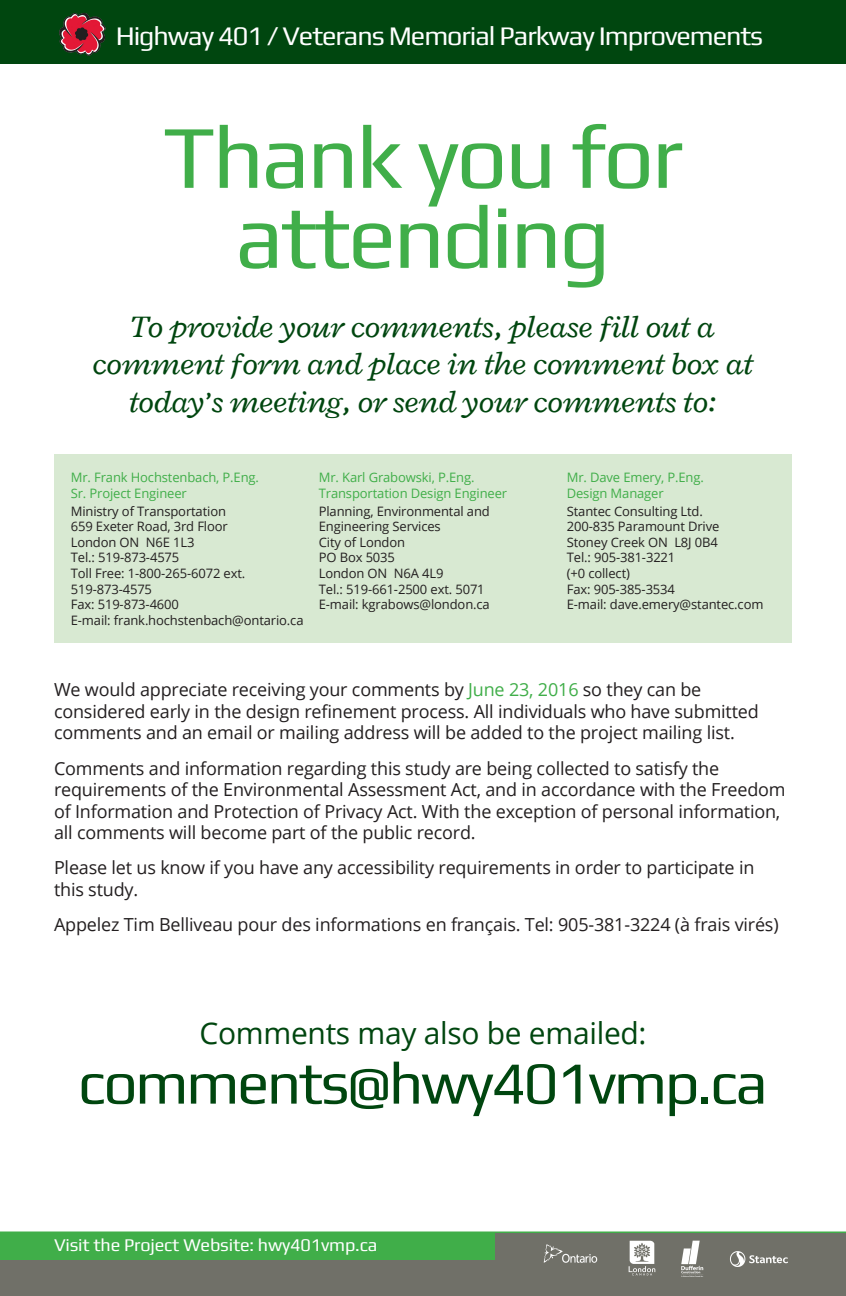
<style>
.page{position:relative;width:846px;height:1296px;background:#fff}
.page>*{position:absolute;margin:0;border:0;box-sizing:border-box;transform-origin:0 0}
.t1{font:90px/80px "Play";letter-spacing:-.03em;color:#40ae49;text-align:center}
.t2{font:60px "Play";letter-spacing:-.04em;color:#00460f}
.t3{font:italic 32.5px/37.5px "Radley";letter-spacing:-.01em;color:#00460f;text-align:center}
.t4{font:30px "Open Sans";letter-spacing:-.01em;color:#00460f}
.t5{font:27px "Play";letter-spacing:-.04em;color:#fff}
.t6{font:18px/21.6px "Open Sans";letter-spacing:-.01em;color:#231f20}
.t7{font:18px "Play";letter-spacing:-.01em;color:#fff}
.t8{font:13px/15.6px "Open Sans";letter-spacing:-.01em;color:#231f20}
.t9{font:13px "Open Sans";letter-spacing:-.01em;color:#40ae49}
.s1{color:#40ae49}
</style>
<div class="page">
<div style="left:0;top:1233px;width:846px;height:63px;background:#707068"></div>
<div style="left:0;top:0;width:846px;height:63px;background:#00460f"></div>
<img style="left:629px;top:1240px;width:26px;height:35px">
<img style="left:543px;top:1244px;width:55px;height:19px">
<img style="left:681px;top:1240px;width:22px;height:37px">
<img style="left:730px;top:1251px;width:58px;height:16px">
<img style="left:59px;top:13px;width:46px;height:43px">
<div style="left:0;top:1233px;width:494px;height:26px;background:#40ae49"></div>
<hr style="left:0;top:1232px;width:846px;height:1px;background:#40ae49">
<div style="left:54px;top:454px;width:738px;height:188px;background:#d8e9d2"></div>
<h3 class="t5" style="left:116px;top:19px;width:649px">Highway 401 / Veterans Memorial Parkway Improvements</h3>
<p class="t1" style="left:163px;top:116px;width:522px">Thank you for attending</p>
<p class="t3" style="left:93px;top:308px;width:662px">To provide your comments, please fill out a comment form and place in the comment box at today’s meeting, or send your comments to:</p>
<p class="t9" style="left:71px;top:469px;width:190px">Mr. Frank Hochstenbach, P.Eng.</p>
<p class="t9" style="left:71px;top:484px;width:118px">Sr. Project Engineer</p>
<p class="t8" style="left:71px;top:503px;width:157px">Ministry of Transportation</p>
<p class="t8" style="left:71px;top:518px;width:159px">659 Exeter Road, 3rd Floor</p>
<p class="t8" style="left:71px;top:534px;width:125px">London ON N6E 1L3</p>
<p class="t8" style="left:71px;top:550px;width:110px">Tel.: 519-873-4575</p>
<p class="t8" style="left:71px;top:565px;width:176px">Toll Free: 1-800-265-6072 ext.</p>
<p class="t8" style="left:71px;top:581px;width:83px">519-873-4575</p>
<p class="t8" style="left:71px;top:596px;width:110px">Fax: 519-873-4600</p>
<p class="t8" style="left:71px;top:612px;width:234px">E-mail: frank.hochstenbach@ontario.ca</p>
<p class="t9" style="left:319px;top:469px;width:157px">Mr. Karl Grabowski, P.Eng.</p>
<p class="t9" style="left:319px;top:484px;width:190px">Transportation Design Engineer</p>
<p class="t8" style="left:319px;top:503px;width:173px">Planning, Environmental and<br>Engineering Services</p>
<p class="t8" style="left:319px;top:534px;width:88px">City of London</p>
<p class="t8" style="left:319px;top:550px;width:78px">PO Box 5035</p>
<p class="t8" style="left:319px;top:565px;width:126px">London ON N6A 4L9</p>
<p class="t8" style="left:319px;top:581px;width:167px">Tel.: 519-661-2500 ext. 5071</p>
<p class="t8" style="left:319px;top:596px;width:173px">E-mail: kgrabows@london.ca</p>
<p class="t9" style="left:567px;top:469px;width:139px">Mr. Dave Emery, P.Eng.</p>
<p class="t9" style="left:567px;top:484px;width:98px">Design Manager</p>
<p class="t8" style="left:567px;top:503px;width:138px">Stantec Consulting Ltd.</p>
<p class="t8" style="left:567px;top:518px;width:154px">200-835 Paramount Drive</p>
<p class="t8" style="left:567px;top:534px;width:153px">Stoney Creek ON L8J 0B4</p>
<p class="t8" style="left:567px;top:550px;width:110px">Tel.: 905-381-3221</p>
<p class="t8" style="left:567px;top:565px;width:65px">(+0 collect)</p>
<p class="t8" style="left:567px;top:581px;width:110px">Fax: 905-385-3534</p>
<p class="t8" style="left:567px;top:596px;width:198px">E-mail: dave.emery@stantec.com</p>
<p class="t6" style="left:54px;top:678px;width:706px">We would appreciate receiving your comments by <span class="s1">June 23, 2016</span> so they can be considered early in the design refinement process. All individuals who have submitted comments and an email or mailing address will be added to the project mailing list.</p>
<p class="t6" style="left:54px;top:757px;width:733px">Comments and information regarding this study are being collected to satisfy the requirements of the Environmental Assessment Act, and in accordance with the Freedom of Information and Protection of Privacy Act. With the exception of personal information, all comments will become part of the public record.</p>
<p class="t6" style="left:54px;top:857px;width:702px">Please let us know if you have any accessibility requirements in order to participate in this study.</p>
<p class="t6" style="left:54px;top:913px;width:726px">Appelez Tim Belliveau pour des informations en français. Tel: 905-381-3224 (à frais virés)</p>
<p class="t4" style="left:199px;top:1012px;width:449px">Comments may also be emailed:</p>
<p class="t2" style="left:78px;top:1047px;width:691px">comments@hwy401vmp.ca</p>
<p class="t7" style="left:54px;top:1235px;width:325px">Visit the Project Website: hwy401vmp.ca</p>
</div>
